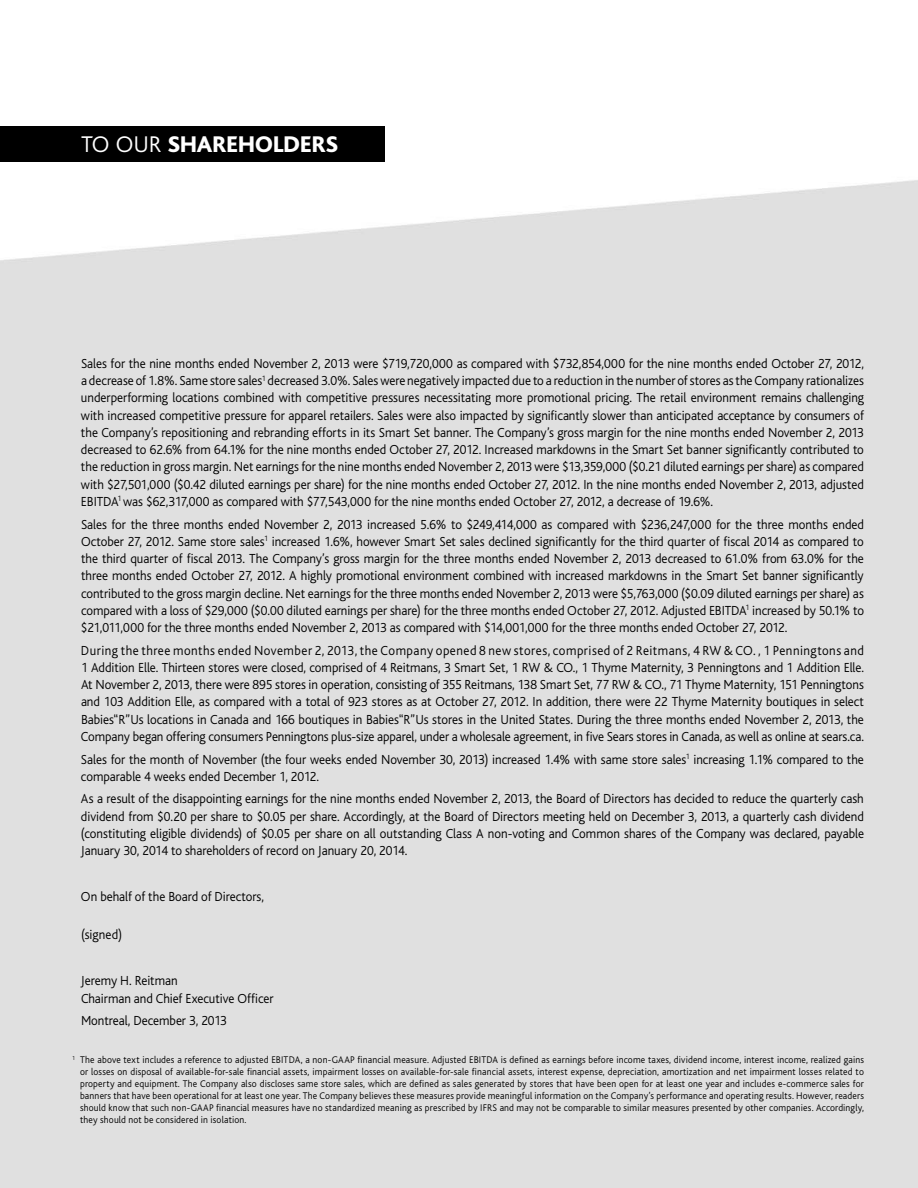
<style>
.page{position:relative;width:918px;height:1188px;background:#fff}
.page>*{position:absolute;margin:0;border:0;box-sizing:border-box;transform-origin:0 0}
.t1{font:800 23.7px "Bliss";letter-spacing:.005em;color:#fff}
.t2{font:300 13.65px/17.2px "Bliss";color:#000;text-align:justify;scale:.95 1}
.t3{font:300 10.2px/12px "Bliss";letter-spacing:.02em;color:#000;text-align:justify;scale:.95 1}
.s1{font-weight:300}
</style>
<div class="page">
<img style="left:0;top:126px;width:918px;height:1062px">
<div style="left:0;top:126px;width:384px;height:36px;background:#000"></div>
<h1 class="t1" style="left:81px;top:132px;width:259px"><span class="s1">To Our</span> SHAREHOLDERS</h1>
<p class="t2" style="left:81px;top:355px;width:826px">Sales for the nine months ended November 2, 2013 were $719,720,000 as compared with $732,854,000 for the nine months ended October 27, 2012, a decrease of 1.8%. Same store sales<sup>1</sup> decreased 3.0%. Sales were negatively impacted due to a reduction in the number of stores as the Company rationalizes underperforming locations combined with competitive pressures necessitating more promotional pricing. The retail environment remains challenging with increased competitive pressure for apparel retailers. Sales were also impacted by significantly slower than anticipated acceptance by consumers of the Company’s repositioning and rebranding efforts in its Smart Set banner. The Company’s gross margin for the nine months ended November 2, 2013 decreased to 62.6% from 64.1% for the nine months ended October 27, 2012. Increased markdowns in the Smart Set banner significantly contributed to the reduction in gross margin. Net earnings for the nine months ended November 2, 2013 were $13,359,000 ($0.21 diluted earnings per share) as compared with $27,501,000 ($0.42 diluted earnings per share) for the nine months ended October 27, 2012. In the nine months ended November 2, 2013, adjusted EBITDA<sup>1</sup> was $62,317,000 as compared with $77,543,000 for the nine months ended October 27, 2012, a decrease of 19.6%.</p>
<p class="t2" style="left:81px;top:516px;width:826px">Sales for the three months ended November 2, 2013 increased 5.6% to $249,414,000 as compared with $236,247,000 for the three months ended October 27, 2012. Same store sales<sup>1</sup> increased 1.6%, however Smart Set sales declined significantly for the third quarter of fiscal 2014 as compared to the third quarter of fiscal 2013. The Company’s gross margin for the three months ended November 2, 2013 decreased to 61.0% from 63.0% for the three months ended October 27, 2012. A highly promotional environment combined with increased markdowns in the Smart Set banner significantly contributed to the gross margin decline. Net earnings for the three months ended November 2, 2013 were $5,763,000 ($0.09 diluted earnings per share) as compared with a loss of $29,000 ($0.00 diluted earnings per share) for the three months ended October 27, 2012. Adjusted EBITDA<sup>1</sup> increased by 50.1% to $21,011,000 for the three months ended November 2, 2013 as compared with $14,001,000 for the three months ended October 27, 2012.</p>
<p class="t2" style="left:81px;top:642px;width:826px">During the three months ended November 2, 2013, the Company opened 8 new stores, comprised of 2 Reitmans, 4 RW &amp; CO. , 1 Penningtons and 1 Addition Elle. Thirteen stores were closed, comprised of 4 Reitmans, 3 Smart Set, 1 RW &amp; CO., 1 Thyme Maternity, 3 Penningtons and 1 Addition Elle.<br>At November 2, 2013, there were 895 stores in operation, consisting of 355 Reitmans, 138 Smart Set, 77 RW &amp; CO., 71 Thyme Maternity, 151 Penningtons and 103 Addition Elle, as compared with a total of 923 stores as at October 27, 2012. In addition, there were 22 Thyme Maternity boutiques in select Babies“R”Us locations in Canada and 166 boutiques in Babies“R”Us stores in the U nited States. During the three months ended November 2, 2013, the Company began offering consumers Penningtons plus-size apparel, under a wholesale agreement, in five Sears stores in Canada, as well as online at sears.ca.</p>
<p class="t2" style="left:81px;top:751px;width:826px">Sales for the month of November (the four weeks ended November 30, 2013) increased 1.4% with same store sales<sup>1</sup> increasing 1.1% compared to the comparable 4 weeks ended December 1, 2012.</p>
<p class="t2" style="left:81px;top:791px;width:826px">As a result of the disappointing earnings for the nine months ended November 2, 2013, the Board of Directors has decided to reduce the quarterly cash dividend from $0.20 per share to $0.05 per share. Accordingly, at the Board of Directors meeting held on December 3, 2013, a quarterly cash dividend (constituting eligible dividends) of $0.05 per share on all outstanding Class A non-voting and Common shares of the Company was declared, payable January 30, 2014 to shareholders of record on January 20, 2014.</p>
<p class="t2" style="left:81px;top:888px;width:194px">On behalf of the Board of Directors,</p>
<p class="t2" style="left:81px;top:926px;width:45px">(signed)</p>
<p class="t2" style="left:81px;top:972px;width:204px">Jeremy H. Reitman<br>Chairman and Chief Executive Officer</p>
<p class="t2" style="left:81px;top:1012px;width:155px">Montreal, December 3, 2013</p>
<p class="t3" style="left:72px;top:1054px;width:281px"><sup>1</sup> The above text includes a reference to adjusted EBITDA, a non-GAAP</p>
<p class="t3" style="left:80px;top:1054px;width:827px;text-indent:277px">financial measure. Adjusted EBITDA is defined as earnings before income taxes, dividend income, interest income, realized gains or losses on disposal of available-for-sale financial assets, impairment losses on available-for-sale financial assets, interest expense, depreciation, amortization and net impairment losses related to property and equipment. The Company also discloses same store sales, which are defined as sales generated by stores that have been open for at least one year and includes e-commerce sales for banners that have been operational for at least one year. The Company believes these measures provide meaningful information on the Company’s performance and operating results. However, readers should know that such non-GAAP</p>
<p class="t3" style="left:80px;top:1102px;width:827px;text-indent:136px">financial measures have no standardized meaning as prescribed by IFRS and may not be comparable to similar measures presented by other companies. Accordingly, they should not be considered in isolation.</p>
</div>
